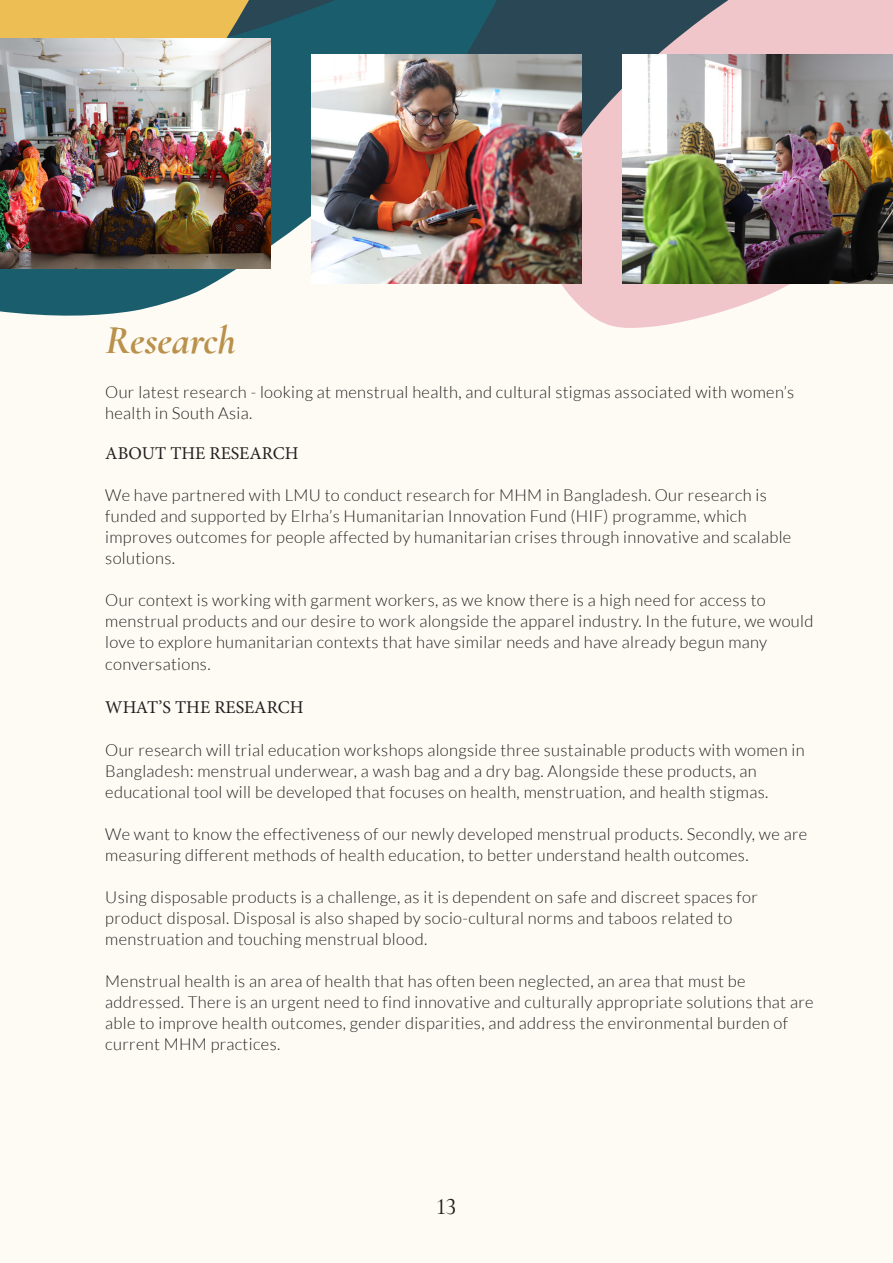
<style>
.page{position:relative;width:893px;height:1263px;background:#fefbf5}
.page>*{position:absolute;margin:0;border:0;box-sizing:border-box;transform-origin:0 0}
.t1{font:italic 700 40.5px "Cormorant Garamond";color:#b9914b}
.t2{font:500 24px "Cormorant Garamond";color:#231f20}
.t3{font:18px "Minion Pro";color:#231f20}
.t4{font:300 16.5px/21px "Lato";letter-spacing:.02em;color:#231f20}
</style>
<div class="page">
<svg style="left:0;top:0;width:545px;height:316px;fill:#1a5d6d"></svg>
<svg style="left:545px;top:0;width:348px;height:328px;fill:#f0c6ca"></svg>
<svg style="left:0;top:0;width:270px;height:39px;background:#d5b157"></svg>
<img style="left:0;top:39px;width:270px;height:230px">
<img style="left:622px;top:54px;width:271px;height:230px">
<img style="left:311px;top:54px;width:271px;height:230px">
<p class="t1" style="left:105px;top:315px;width:132px">Research</p>
<p class="t4" style="left:105px;top:382px;width:691px">Our latest research - looking at menstrual health, and cultural stigmas associated with women’s health in South Asia.</p>
<p class="t3" style="left:105px;top:441px;width:195px">ABOUT THE RESEARCH</p>
<p class="t4" style="left:105px;top:485px;width:688px">We have partnered with LMU to conduct research for MHM in Bangladesh. Our research is funded and supported by Elrha’s Humanitarian Innovation Fund (HIF) programme, which improves outcomes for people affected by humanitarian crises through innovative and scalable solutions.</p>
<p class="t4" style="left:105px;top:590px;width:710px">Our context is working with garment workers, as we know there is a high need for access to menstrual products and our desire to work alongside the apparel industry. In the future, we would love to explore humanitarian contexts that have similar needs and have already begun many conversations.</p>
<p class="t3" style="left:105px;top:695px;width:200px">WHAT’S THE RESEARCH</p>
<p class="t4" style="left:105px;top:739px;width:701px">Our research will trial education workshops alongside three sustainable products with women in<br>Bangladesh: menstrual underwear, a wash bag and a dry bag. Alongside these products, an educational tool will be developed that focuses on health, menstruation, and health stigmas.</p>
<p class="t4" style="left:105px;top:823px;width:704px">We want to know the effectiveness of our newly developed menstrual products. Secondly, we are measuring different methods of health education, to better understand health outcomes.</p>
<p class="t4" style="left:105px;top:886px;width:654px">Using disposable products is a challenge, as it is dependent on safe and discreet spaces for product disposal. Disposal is also shaped by socio-cultural norms and taboos related to menstruation and touching menstrual blood.</p>
<p class="t4" style="left:105px;top:970px;width:710px">Menstrual health is an area of health that has often been neglected, an area that must be addressed. There is an urgent need to find innovative and culturally appropriate solutions that are able to improve health outcomes, gender disparities, and address the environmental burden of current MHM practices.</p>
<h2 class="t2" style="left:437px;top:1192px;width:21px">13</h2>
</div>
